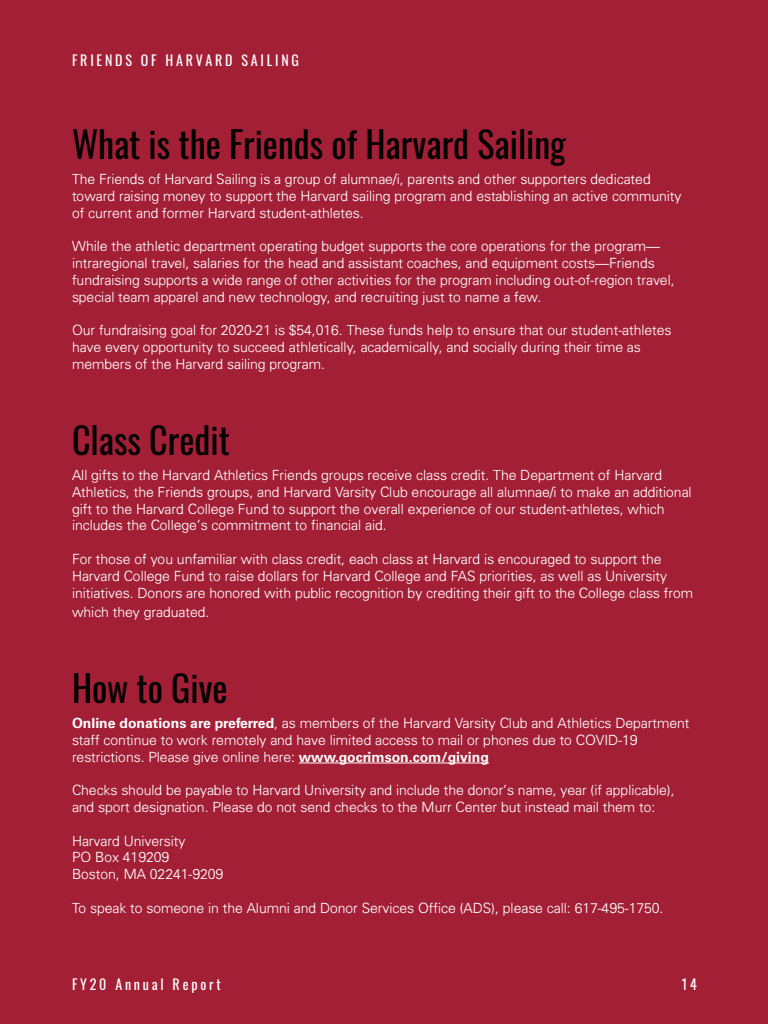
<style>
.page{position:relative;width:768px;height:1024px;background:#a31f36}
.page>*{position:absolute;margin:0;border:0;box-sizing:border-box;transform-origin:0 0}
.t1{font:36px "Oswald";color:#000}
.t2{font:300 14px/16.8px "Univers";color:#fff}
.t3{font:14px "Oswald";letter-spacing:.2em;color:#fff}
.s1{font-family:"Univers LT Std";font-weight:700}
</style>
<div class="page">
<hr style="left:299px;top:763px;width:190px;height:1px;background:#fff">
<p class="t3" style="left:72px;top:48px;width:229px">FRIENDS OF HARVARD SAILING</p>
<h1 class="t1" style="left:72px;top:112px;width:495px">What is the Friends of Harvard Sailing</h1>
<p class="t2" style="left:72px;top:170px;width:611px">The Friends of Harvard Sailing is a group of alumnae/i, parents and other supporters dedicated toward raising money to support the Harvard sailing program and establishing an active community of current and former Harvard student-athletes.</p>
<p class="t2" style="left:72px;top:237px;width:604px">While the athletic department operating budget supports the core operations for the program— intraregional travel, salaries for the head and assistant coaches, and equipment costs—Friends fundraising supports a wide range of other activities for the program including out-of-region travel, special team apparel and new technology, and recruiting just to name a few.</p>
<p class="t2" style="left:72px;top:321px;width:601px">Our fundraising goal for 2020-21 is $54,016. These funds help to ensure that our student-athletes have every opportunity to succeed athletically, academically, and socially during their time as members of the Harvard sailing program.</p>
<h1 class="t1" style="left:72px;top:408px;width:159px">Class Credit</h1>
<p class="t2" style="left:72px;top:466px;width:621px">All gifts to the Harvard Athletics Friends groups receive class credit. The Department of Harvard Athletics, the Friends groups, and Harvard Varsity Club encourage all alumnae/i to make an additional gift to the Harvard College Fund to support the overall experience of our student-athletes, which includes the College’s commitment to financial aid.</p>
<p class="t2" style="left:72px;top:550px;width:623px">For those of you unfamiliar with class credit, each class at Harvard is encouraged to support the<br>Harvard College Fund to raise dollars for Harvard College and FAS priorities, as well as University initiatives. Donors are honored with public recognition by crediting their gift to the College class from</p>
<p class="t2" style="left:72px;top:603px;width:139px">which they graduated.</p>
<h1 class="t1" style="left:72px;top:656px;width:157px">How to Give</h1>
<p class="t2" style="left:72px;top:714px;width:619px"><span class="s1">Online donations are preferred</span>, as members of the Harvard Varsity Club and Athletics Department staff continue to work remotely and have limited access to mail or phones due to COVID-19 restrictions. Please give online here: <span class="s1">www.gocrimson.com/giving</span></p>
<p class="t2" style="left:72px;top:781px;width:604px">Checks should be payable to Harvard University and include the donor’s name, year (if applicable), and sport designation. Please do not send checks to the Murr Center but instead mail them to:</p>
<p class="t2" style="left:72px;top:832px;width:153px">Harvard University<br>PO Box 419209<br>Boston, MA 02241-9209</p>
<p class="t2" style="left:72px;top:899px;width:593px">To speak to someone in the Alumni and Donor Services Office (ADS), please call: 617-495-1750.</p>
<p class="t3" style="left:72px;top:972px;width:150px">FY20 Annual Report</p>
<p class="t3" style="left:682px;top:972px;width:17px">14</p>
</div>
